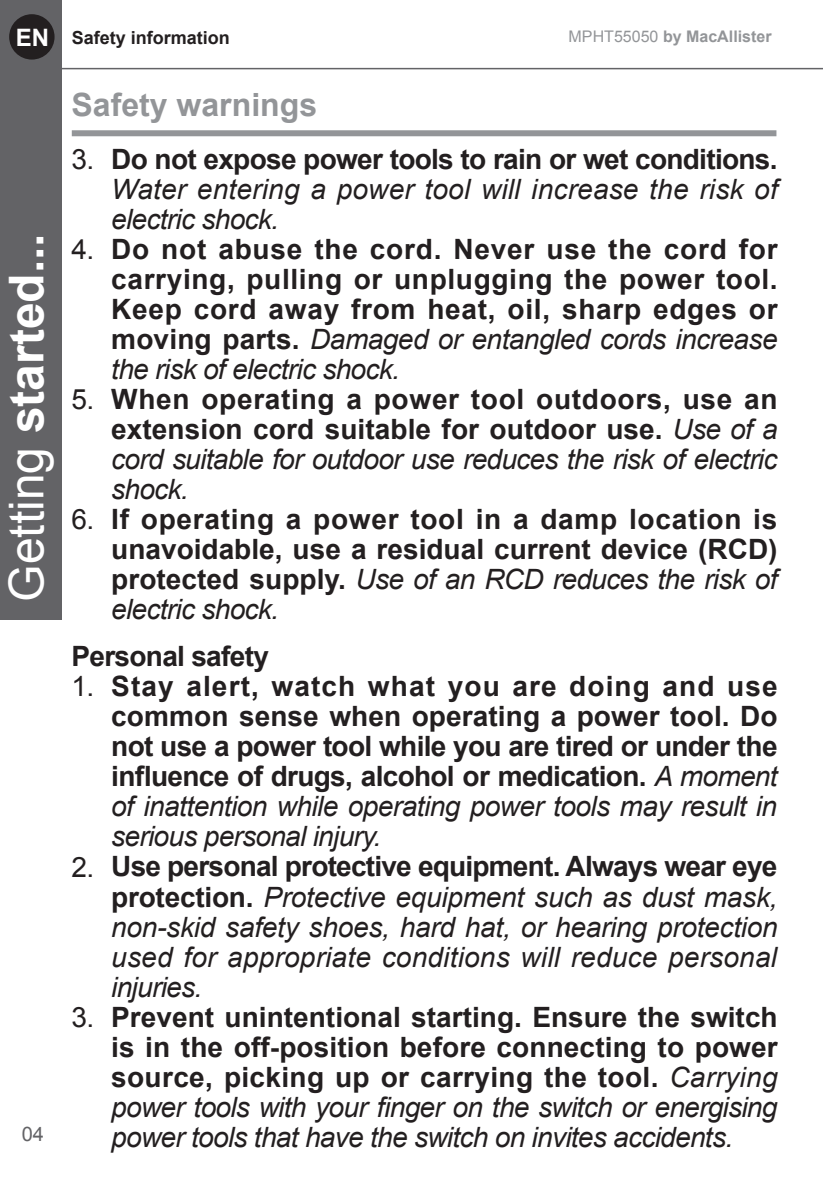
<style>
.page{position:relative;width:823px;height:1191px;background:#fff}
.page>*{position:absolute;margin:0;border:0;box-sizing:border-box;transform-origin:0 0}
.t1{font:700 48px "Arial";color:#fff}
.t2{font:700 32px "Arial";color:#939598}
.t3{font:700 28px/30px "Arial";letter-spacing:.005em;color:#231f20;text-align:justify}
.t4{font:italic 28px/30px "Arial";letter-spacing:.005em;color:#231f20;text-align:justify}
.t5{font:700 28px "Arial";letter-spacing:-.025em;color:#231f20}
.t6{font:700 24px "Arial";color:#fff}
.t7{font:20px "Arial";color:#636366}
.t8{font:700 18px "Arial";color:#231f20}
.t9{font:700 16px "Arial";color:#939598}
.s1{font-weight:400}
.s2{font-style:normal}
.s3{font-weight:700;font-style:normal}
.s4{font-weight:400;font-style:italic}
</style>
<div class="page">
<div style="left:0;top:0;width:61px;height:619px;background:#636366"></div>
<div style="left:9px;top:14px;width:45px;height:46px;background:#231f20;border-radius:50%"></div>
<hr style="left:50px;top:68px;width:772px;height:1px;background:#636366">
<div style="left:72px;top:130px;width:704px;height:6px;background:#939598"></div>
<p class="t6" style="left:16px;top:22px;width:35px">EN</p>
<h1 class="t1" style="left:-6px;top:601px;width:370px;rotate:-90deg"><span class="s1">Getting</span> started...</h1>
<p class="t7" style="left:22px;top:1121px;width:24px">04</p>
<p class="t8" style="left:72px;top:26px;width:160px">Safety information</p>
<p class="t2" style="left:71px;top:83px;width:247px">Safety warnings</p>
<p class="t9" style="left:568px;top:25px;width:204px"><span class="s1">MPHT55050</span> by MacAllister</p>
<p class="t4" style="left:111px;top:145px;width:667px;text-indent:-40px"><span class="s2">3.</span> <span class="s3">Do not expose power tools to rain or wet conditions.<br></span>Water entering a power tool will increase the risk of electric shock.</p>
<p class="t3" style="left:111px;top:235px;width:667px;text-indent:-40px"><span class="s1">4.</span> Do not abuse the cord. Never use the cord for carrying, pulling or unplugging the power tool.<br>Keep cord away from heat, oil, sharp edges or moving parts. <span class="s4">Damaged or entangled cords increase the risk of electric shock.</span></p>
<p class="t3" style="left:111px;top:385px;width:667px;text-indent:-40px"><span class="s1">5.</span> When operating a power tool outdoors, use an extension cord suitable for outdoor use. <span class="s4">Use of a cord suitable for outdoor use reduces the risk of electric shock.</span></p>
<p class="t3" style="left:111px;top:505px;width:667px;text-indent:-40px"><span class="s1">6.</span> If operating a power tool in a damp location is unavoidable, use a residual current device (RCD) protected supply. <span class="s4">Use of an RCD reduces the risk of electric shock.</span></p>
<p class="t5" style="left:71px;top:638px;width:199px">Personal safety</p>
<p class="t3" style="left:111px;top:672px;width:667px;text-indent:-40px"><span class="s1">1.</span> Stay alert, watch what you are doing and use common sense when operating a power tool. Do not use a power tool while you are tired or under the influence of drugs, alcohol or medication. <span class="s4">A moment of inattention while operating power tools may result in serious personal injury.</span></p>
<p class="t4" style="left:111px;top:852px;width:667px;text-indent:-40px"><span class="s2">2.</span> <span class="s3">Use personal protective equipment. Always wear eye protection.</span> Protective equipment such as dust mask, non-skid safety shoes, hard hat, or hearing protection used for appropriate conditions will reduce personal injuries.</p>
<p class="t3" style="left:111px;top:1002px;width:667px;text-indent:-40px"><span class="s1">3.</span> Prevent unintentional starting. Ensure the switch is in the off-position before connecting to power source, picking up or carrying the tool. <span class="s4">Carrying power tools with your finger on the switch or energising power tools that have the switch on invites accidents.</span></p>
</div>
